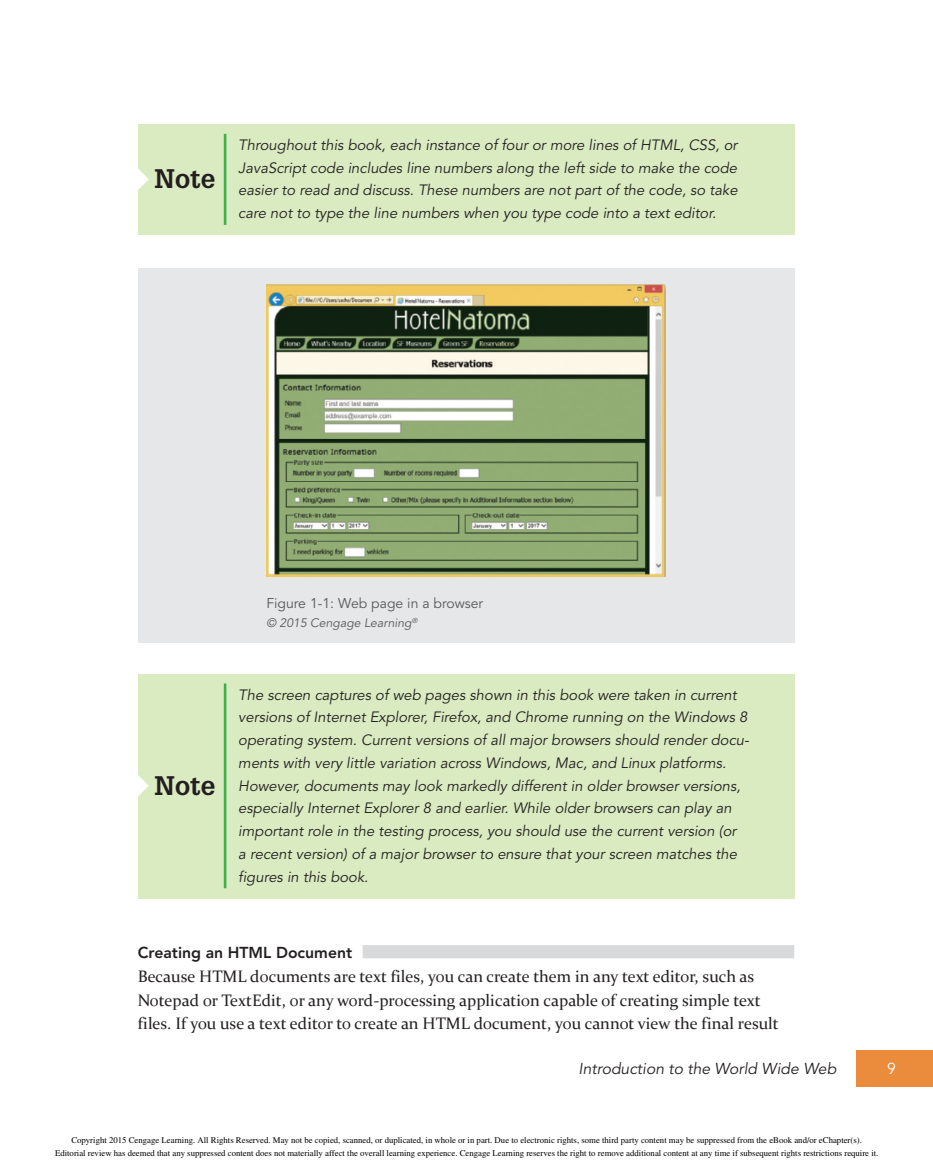
<style>
.page{position:relative;width:933px;height:1166px;background:#fff}
.page>*{position:absolute;margin:0;border:0;box-sizing:border-box;transform-origin:0 0}
.t1{font:700 26.25px "Glypha";color:#231f20}
.t2{font:16.62px/23.6px "Constantia";color:#231f20}
.t3{font:italic 15.75px "Avenir LT Std";color:#231f20}
.t4{font:800 15.75px "Avenir LT Std";color:#231f20}
.t5{font:15.75px "Avenir LT Std";color:#fff}
.t6{font:italic 14.88px/22.8px "Avenir LT Std";color:#231f20;text-align:justify}
.t7{font:14px "Avenir LT Std";color:#57585a}
.t8{font:italic 12.25px "Avenir LT Std";color:#57585a}
.t9{font:8.75px/12.4px "Times";color:#000;text-align:center}
</style>
<div class="page">
<div style="left:856px;top:1050px;width:77px;height:37px;background:#eb8c3d"></div>
<div style="left:363px;top:945px;width:431px;height:13px;background:#d8d9db"></div>
<div style="left:138px;top:268px;width:656px;height:374px;background:#e6e7e9"></div>
<img style="left:266px;top:284px;width:399px;height:292px">
<div style="left:138px;top:124px;width:656px;height:111px;background:#daeac1"></div>
<svg style="left:138px;top:168px;width:11px;height:22px"></svg>
<hr style="left:224px;top:134px;width:2px;height:91px;background:#40ae49">
<div style="left:138px;top:674px;width:656px;height:224px;background:#daeac1"></div>
<svg style="left:138px;top:775px;width:11px;height:21px"></svg>
<hr style="left:224px;top:683px;width:2px;height:205px;background:#40ae49">
<p class="t1" style="left:155px;top:169px;width:62px">Note</p>
<p class="t6" style="left:238px;top:135px;width:501px">Throughout this book, each instance of four or more lines of HTML, CSS, or JavaScript code includes line numbers along the left side to make the code easier to read and discuss. These numbers are not part of the code, so take care not to type the line numbers when you type code into a text editor.</p>
<p class="t1" style="left:155px;top:776px;width:62px">Note</p>
<p class="t7" style="left:266px;top:596px;width:218px">Figure 1-1: Web page in a browser</p>
<p class="t8" style="left:266px;top:617px;width:152px">© 2015 Cengage Learning<sup>®</sup></p>
<p class="t6" style="left:238px;top:684px;width:512px;text-align:left">The screen captures of web pages shown in this book were taken in current versions of Internet Explorer, Firefox, and Chrome running on the Windows 8 operating system. Current versions of all major browsers should render docu&shy;ments with very little variation across Windows, Mac, and Linux platforms.<br>However, documents may look markedly different in older browser versions, especially Internet Explorer 8 and earlier. While older browsers can play an important role in the testing process, you should use the current version (or<br>a recent version) of a major browser to ensure that your screen matches the figures in this book.</p>
<p class="t4" style="left:138px;top:946px;width:216px">Creating an HTML Document</p>
<p class="t2" style="left:138px;top:964px;width:642px">Because HTML documents are text files, you can create them in any text editor, such as<br>Notepad or TextEdit, or any word-processing application capable of creating simple text files. If you use a text editor to create an HTML document, you cannot view the final result</p>
<p class="t3" style="left:578px;top:1062px;width:259px">Introduction to the World Wide Web</p>
<p class="t5" style="left:887px;top:1062px;width:10px">9</p>
<p class="t9" style="left:55px;top:1134px;width:825px">Copyright 2015 Cengage Learning. All Rights Reserved. May not be copied, scanned, or duplicated, in whole or in part. Due to electronic rights, some third party content may be suppressed from the eBook and/or eChapter(s).<br>Editorial review has deemed that any suppressed content does not materially affect the overall learning experience. Cengage Learning reserves the right to remove additional content at any time if subsequent rights restrictions require it.</p>
</div>
